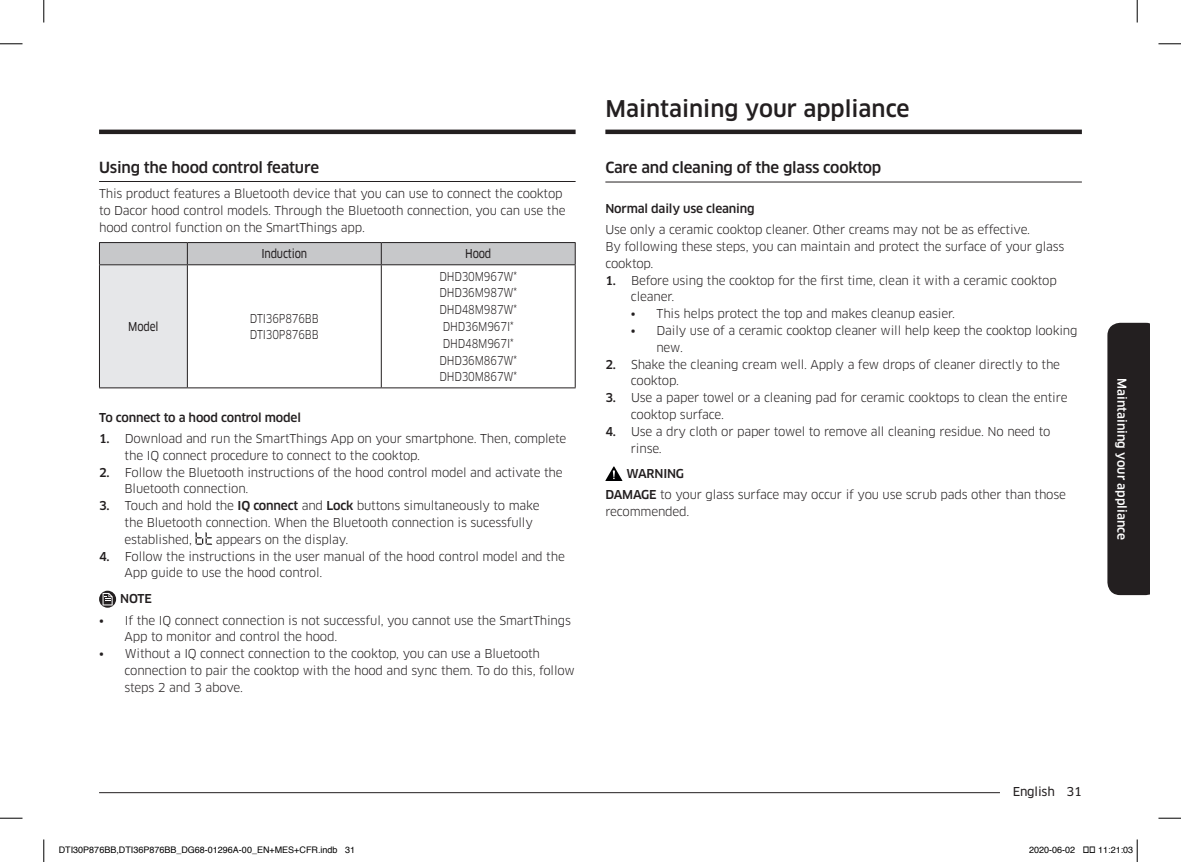
<style>
.page{position:relative;width:1181px;height:862px;background:#fff}
.page>*{position:absolute;margin:0;border:0;box-sizing:border-box;transform-origin:0 0}
.t1{font:500 22.5px "Samsung Clan Pro";color:#231f20}
.t2{font:500 15px "Samsung Clan Pro";letter-spacing:-.015em;color:#231f20}
.t3{font:12px/16.8px "Samsung Clan Pro";letter-spacing:-.015em;color:#231f20}
.t4{font:12px/16.8px "Samsung Clan Pro";letter-spacing:-.015em;color:#231f20;scale:.85 1}
.t5{font:500 12px "Samsung Clan Pro";letter-spacing:-.015em;color:#231f20}
.t6{font:500 12px "Samsung Clan Pro";color:#fff}
.t7{font:12px "Samsung Clan Pro News";letter-spacing:-.015em;color:#231f20;scale:.85 1}
.t8{font:12px "Samsung Clan Pro News";letter-spacing:-.015em;color:#231f20}
.t9{font:9px "Helvetica";color:#000}
.s1{font-weight:500}
.s2{font-family:"Samsung Clan Pro News"}
</style>
<div class="page">
<hr style="left:99px;top:792px;width:935px;height:1px;background:#231f20">
<div style="left:999px;top:782px;width:82px;height:15px;background:#fff"></div>
<div style="left:1107px;top:323px;width:42px;height:272px;background:#231f20"></div>
<div style="left:99px;top:129px;width:476px;height:5px;background:#231f20"></div>
<div style="left:605px;top:129px;width:476px;height:5px;background:#231f20"></div>
<hr style="left:605px;top:182px;width:476px;height:1px;background:#231f20">
<svg style="left:605px;top:466px;width:17px;height:14px"></svg>
<hr style="left:99px;top:181px;width:476px;height:1px;background:#231f20">
<div style="left:99px;top:265px;width:88px;height:123px;background:#e6e7e9"></div>
<svg style="left:99px;top:242px;width:477px;height:23px;background:#bebfc1"></svg>
<hr style="left:99px;top:264px;width:88px;height:1px;background:#231f20">
<hr style="left:99px;top:265px;width:1px;height:122px;background:#231f20">
<hr style="left:187px;top:264px;width:194px;height:1px;background:#231f20">
<hr style="left:187px;top:265px;width:1px;height:122px;background:#231f20">
<hr style="left:381px;top:264px;width:194px;height:1px;background:#231f20">
<hr style="left:381px;top:265px;width:1px;height:122px;background:#231f20">
<hr style="left:575px;top:265px;width:1px;height:122px;background:#231f20">
<hr style="left:99px;top:387px;width:88px;height:1px;background:#231f20">
<hr style="left:187px;top:387px;width:194px;height:1px;background:#231f20">
<hr style="left:381px;top:387px;width:194px;height:1px;background:#231f20">
<svg style="left:195px;top:532px;width:17px;height:12px"></svg>
<svg style="left:99px;top:590px;width:17px;height:17px"></svg>
<svg style="left:102px;top:593px;width:11px;height:12px"></svg>
<svg style="left:0;top:44px;width:22px;height:1px"></svg>
<svg style="left:1158px;top:44px;width:22px;height:1px"></svg>
<svg style="left:0;top:817px;width:22px;height:1px"></svg>
<svg style="left:1158px;top:817px;width:22px;height:1px"></svg>
<svg style="left:44px;top:0;width:1px;height:23px"></svg>
<svg style="left:44px;top:839px;width:1px;height:22px"></svg>
<svg style="left:1136px;top:0;width:1px;height:23px"></svg>
<svg style="left:1136px;top:839px;width:1px;height:22px"></svg>
<p class="t2" style="left:99px;top:158px;width:221px">Using the hood control feature</p>
<p class="t3" style="left:99px;top:185px;width:468px">This product features a Bluetooth device that you can use to connect the cooktop to Dacor hood control models. Through the Bluetooth connection, you can use the hood control function on the SmartThings app.</p>
<p class="t7" style="left:261px;top:247px;width:55px">Induction</p>
<p class="t7" style="left:465px;top:247px;width:32px">Hood</p>
<p class="t7" style="left:128px;top:319px;width:37px">Model</p>
<p class="t4" style="left:250px;top:310px;width:82px">DTI36P876BB<br>DTI30P876BB</p>
<p class="t4" style="left:439px;top:268px;width:93px">DHD30M967W*<br>DHD36M987W*<br>DHD48M987W*<br>DHD36M967I*<br>DHD48M967I*<br>DHD36M867W*<br>DHD30M867W*</p>
<p class="t5" style="left:99px;top:410px;width:203px">To connect to a hood control model</p>
<p class="t3" style="left:125px;top:430px;width:443px;text-indent:-26px"><span class="s1">1.</span> Download and run the SmartThings App on your smartphone. Then, complete the IQ connect procedure to connect to the cooktop.</p>
<p class="t3" style="left:125px;top:463px;width:439px;text-indent:-26px"><span class="s1">2.</span> Follow the Bluetooth instructions of the hood control model and activate the<br>Bluetooth connection.</p>
<p class="t3" style="left:125px;top:497px;width:416px;text-indent:-26px"><span class="s1">3.</span> Touch and hold the <span class="s1">IQ connect</span> and <span class="s1">Lock</span> buttons simultaneously to make the Bluetooth connection. When the Bluetooth connection is sucessfully established,</p>
<p class="t3" style="left:216px;top:531px;width:134px">appears on the display.</p>
<p class="t3" style="left:125px;top:547px;width:441px;text-indent:-26px"><span class="s1">4.</span> Follow the instructions in the user manual of the hood control model and the<br>App guide to use the hood control.</p>
<p class="t5" style="left:120px;top:592px;width:33px">NOTE</p>
<p class="t3" style="left:125px;top:611px;width:448px;text-indent:-26px"><span class="s2">•</span> If the IQ connect connection is not successful, you cannot use the SmartThings<br>App to monitor and control the hood.</p>
<p class="t3" style="left:125px;top:645px;width:451px;text-indent:-26px"><span class="s2">•</span> Without a IQ connect connection to the cooktop, you can use a Bluetooth connection to pair the cooktop with the hood and sync them. To do this, follow steps 2 and 3 above.</p>
<h1 class="t1" style="left:605px;top:95px;width:306px">Maintaining your appliance</h1>
<p class="t2" style="left:605px;top:159px;width:277px">Care and cleaning of the glass cooktop</p>
<p class="t5" style="left:605px;top:201px;width:151px">Normal daily use cleaning</p>
<p class="t3" style="left:605px;top:221px;width:460px">Use only a ceramic cooktop cleaner. Other creams may not be as effective.<br>By following these steps, you can maintain and protect the surface of your glass cooktop.</p>
<p class="t3" style="left:631px;top:272px;width:427px;text-indent:-26px"><span class="s1">1.</span> Before using the cooktop for the first time, clean it with a ceramic cooktop cleaner.</p>
<p class="t3" style="left:631px;top:305px;width:326px"><span class="s2">•</span> This helps protect the top and makes cleanup easier.</p>
<p class="t3" style="left:656px;top:322px;width:422px;text-indent:-26px"><span class="s2">•</span> Daily use of a ceramic cooktop cleaner will help keep the cooktop looking new.</p>
<p class="t3" style="left:631px;top:356px;width:430px;text-indent:-26px"><span class="s1">2.</span> Shake the cleaning cream well. Apply a few drops of cleaner directly to the cooktop.</p>
<p class="t3" style="left:631px;top:389px;width:438px;text-indent:-26px"><span class="s1">3.</span> Use a paper towel or a cleaning pad for ceramic cooktops to clean the entire cooktop surface.</p>
<p class="t3" style="left:631px;top:423px;width:421px;text-indent:-26px"><span class="s1">4.</span> Use a dry cloth or paper towel to remove all cleaning residue. No need to rinse.</p>
<p class="t3" style="left:605px;top:463px;width:462px;line-height:21px;text-indent:21px"><span class="s1">WARNING<br>DAMAGE</span> to your glass surface may occur if you use scrub pads other than those</p>
<p class="t3" style="left:605px;top:503px;width:86px">recommended.</p>
<p class="t6" style="left:1128px;top:378px;width:164px;rotate:90deg">Maintaining your appliance</p>
<p class="t8" style="left:1012px;top:784px;width:71px">English 31</p>
<p class="t9" style="left:59px;top:844px;width:298px">DTI30P876BB,DTI36P876BB_DG68-01296A-00_EN+MES+CFR.indb 31</p>
<p class="t9" style="left:1029px;top:844px;width:48px">2020-06-02</p>
<p class="t9" style="left:1098px;top:844px;width:37px">11:21:03</p>
</div>
